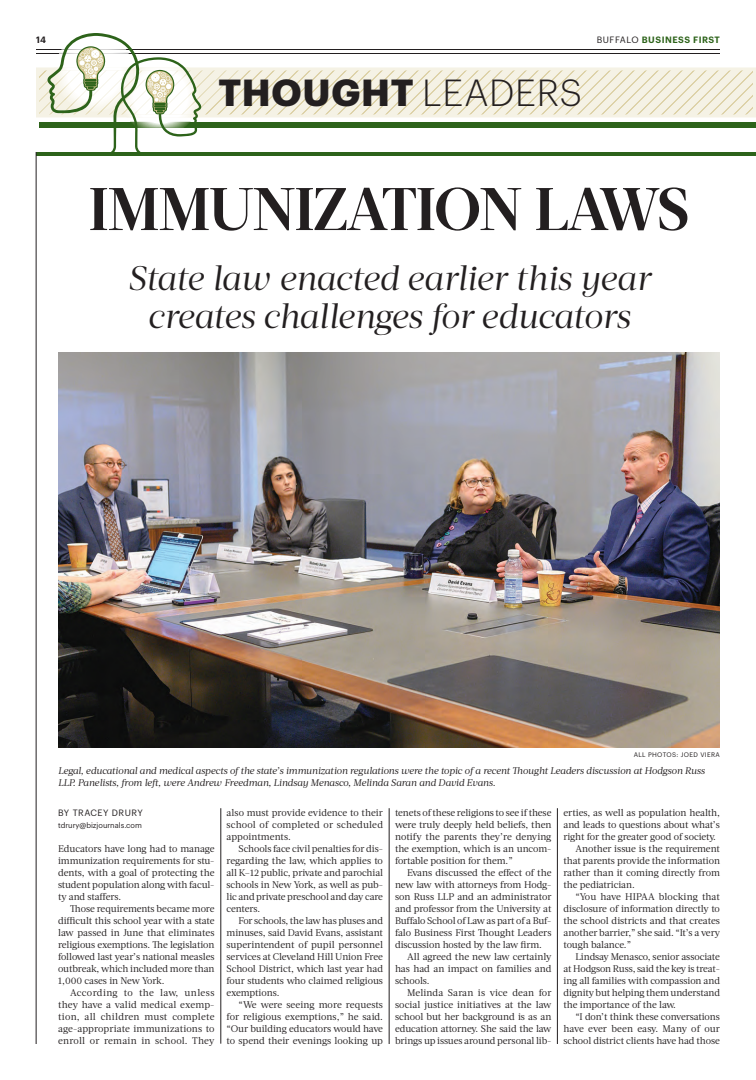
<style>
.page{position:relative;width:756px;height:1080px;background:#fff}
.page>*{position:absolute;margin:0;border:0;box-sizing:border-box;transform-origin:0 0}
.t1{font:700 60px "Acta Headline";letter-spacing:-.025em;color:#231f20}
.t2{font:700 37px "Graphik";letter-spacing:.02em;color:#231f20}
.t3{font:italic 34px/38.2px "Acta Headline";letter-spacing:-.015em;color:#231f20;text-align:center}
.t4{font:9.7px/12px "Acta";letter-spacing:-.005em;color:#231f20;text-align:justify}
.t5{font:italic 9.7px "Acta";letter-spacing:-.01em;color:#231f20}
.t6{font:600 9px "Graphik";letter-spacing:.055em;color:#2d631a}
.t7{font:9px "Graphik";letter-spacing:.055em;color:#231f20}
.t8{font:600 9px "Graphik";color:#231f20}
.t9{font:7.5px "Graphik";color:#231f20}
.t10{font:6.5px "Graphik";letter-spacing:.055em;color:#231f20}
.s1{font-weight:400;color:#231f20}
.s2{font-weight:300}
</style>
<div class="page">
<svg style="left:36px;top:33px;width:718px;height:119px"></svg>
<hr style="left:36px;top:152px;width:720px;height:4px;background:#2d631a">
<hr style="left:221px;top:808px;width:1px;height:236px;background:#231f20">
<hr style="left:389px;top:808px;width:1px;height:236px;background:#231f20">
<img style="left:58px;top:353px;width:662px;height:394px">
<hr style="left:36px;top:152px;width:1px;height:892px;background:#231f20">
<hr style="left:557px;top:808px;width:1px;height:236px;background:#231f20">
<p class="t8" style="left:36px;top:33px;width:11px">14</p>
<p class="t6" style="left:597px;top:33px;width:125px"><span class="s1">BUFFALO</span> BUSINESS FIRST</p>
<h2 class="t2" style="left:218px;top:64px;width:365px">THOUGHT <span class="s2">LEADERS</span></h2>
<h1 class="t1" style="left:88px;top:174px;width:603px">IMMUNIZATION LAWS</h1>
<h3 class="t3" style="left:128px;top:260px;width:524px">State law enacted earlier this year creates challenges for educators</h3>
<p class="t10" style="left:634px;top:750px;width:88px">ALL PHOTOS: JOED VIERA</p>
<p class="t5" style="left:58px;top:765px;width:453px">Legal, educational and medical aspects of the state’s immunization regulations were the topic of a recent</p>
<p class="t5" style="left:523px;top:765px;width:184px">ought Leaders discussion at Hodgson Russ</p>
<p class="t5" style="left:58px;top:777px;width:439px">LLP. Panelists, from left, were Andrew Freedman, Lindsay Menasco, Melinda Saran and David Evans.</p>
<p class="t7" style="left:58px;top:806px;width:86px">BY TRACEY DRURY</p>
<p class="t9" style="left:58px;top:820px;width:85px">tdrury@bizjournals.com</p>
<p class="t4" style="left:58px;top:843px;width:158px">Educators have long had to manage immunization requirements for stu&shy;dents, with a goal of protecting the student population along with facul&shy;ty and staffers.</p>
<p class="t4" style="left:58px;top:903px;width:158px;text-indent:23px">ose requirements became more difficult this school year with a state law passed in June that eliminates religious exemptions.</p>
<p class="t4" style="left:58px;top:939px;width:158px;text-indent:105px">e legislation followed last year’s national measles outbreak, which included more than 1,000 cases in New York.</p>
<p class="t4" style="left:58px;top:987px;width:158px;text-indent:12px">According to the law, unless they have a valid medical exemp&shy;tion, all children must complete age-appropriate immunizations to enroll or remain in school. They</p>
<p class="t4" style="left:227px;top:807px;width:158px">also must provide evidence to their school of completed or scheduled appointments.</p>
<p class="t4" style="left:227px;top:843px;width:158px;text-indent:12px">Schools face civil penalties for dis&shy;regarding the law, which applies to all K–12 public, private and parochial schools in New York, as well as pub&shy;lic and private preschool and day care centers.</p>
<p class="t4" style="left:227px;top:915px;width:158px;text-indent:12px">For schools, the law has pluses and minuses, said David Evans, assistant superintendent of pupil personnel services at Cleveland Hill Union Free School District, which last year had four students who claimed religious exemptions.</p>
<p class="t4" style="left:227px;top:999px;width:158px;text-indent:12px">“We were seeing more requests for religious exemptions,” he said. “Our building educators would have to spend their evenings looking up</p>
<p class="t4" style="left:395px;top:807px;width:158px">tenets of these religions to see if these were truly deeply held beliefs, then notify the parents they’re denying the exemption, which is an uncom&shy;fortable position for them.”</p>
<p class="t4" style="left:395px;top:867px;width:158px;text-indent:12px">Evans discussed the effect of the new law with attorneys from Hodg&shy;son Russ LLP and an administrator and professor from the University at Buffalo School of Law as part of a Buf&shy;falo Business First</p>
<p class="t4" style="left:489px;top:927px;width:64px">ought Leaders</p>
<p class="t4" style="left:395px;top:939px;width:148px">discussion hosted by the law firm.</p>
<p class="t4" style="left:407px;top:951px;width:146px">All agreed the new law certainly</p>
<p class="t4" style="left:395px;top:963px;width:158px">has had an impact on families and</p>
<p class="t4" style="left:395px;top:975px;width:36px">schools.</p>
<p class="t4" style="left:407px;top:987px;width:146px">Melinda Saran is vice dean for</p>
<p class="t4" style="left:395px;top:999px;width:158px">social justice initiatives at the law</p>
<p class="t4" style="left:395px;top:1011px;width:158px">school but her background is as an</p>
<p class="t4" style="left:395px;top:1023px;width:158px">education attorney. She said the law</p>
<p class="t4" style="left:395px;top:1035px;width:158px">brings up issues around personal lib-</p>
<p class="t4" style="left:564px;top:807px;width:158px">erties, as well as population health,</p>
<p class="t4" style="left:564px;top:819px;width:158px">and leads to questions about what’s</p>
<p class="t4" style="left:564px;top:831px;width:154px">right for the greater good of society.</p>
<p class="t4" style="left:576px;top:843px;width:146px">Another issue is the requirement</p>
<p class="t4" style="left:564px;top:855px;width:158px">that parents provide the information</p>
<p class="t4" style="left:564px;top:867px;width:158px">rather than it coming directly from</p>
<p class="t4" style="left:564px;top:879px;width:73px">the pediatrician.</p>
<p class="t4" style="left:576px;top:891px;width:146px">“You have HIPAA blocking that</p>
<p class="t4" style="left:564px;top:903px;width:158px">disclosure of information directly to</p>
<p class="t4" style="left:564px;top:915px;width:158px">the school districts and that creates</p>
<p class="t4" style="left:564px;top:927px;width:158px">another barrier,” she said. “It’s a very</p>
<p class="t4" style="left:564px;top:939px;width:69px">tough balance.”</p>
<p class="t4" style="left:576px;top:951px;width:146px">Lindsay Menasco, senior associate</p>
<p class="t4" style="left:564px;top:963px;width:158px">at Hodgson Russ, said the key is treat-</p>
<p class="t4" style="left:564px;top:975px;width:158px">ing all families with compassion and</p>
<p class="t4" style="left:564px;top:987px;width:158px">dignity but helping them understand</p>
<p class="t4" style="left:564px;top:999px;width:114px">the importance of the law.</p>
<p class="t4" style="left:576px;top:1011px;width:146px">“I don’t think these conversations</p>
<p class="t4" style="left:564px;top:1023px;width:158px">have ever been easy. Many of our</p>
<p class="t4" style="left:564px;top:1035px;width:158px">school district clients have had those</p>
</div>
